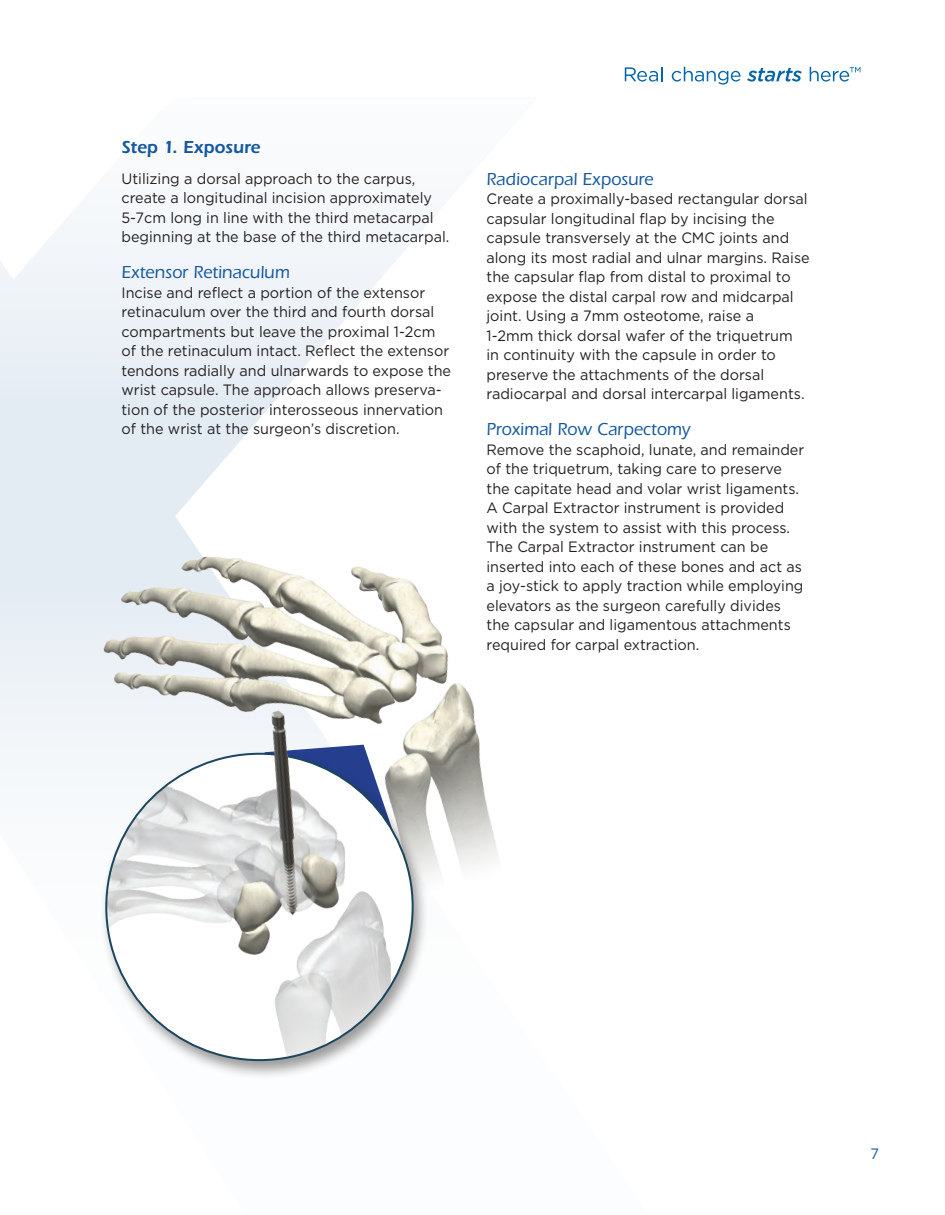
<style>
.page{position:relative;width:945px;height:1215px;background:#fff}
.page>*{position:absolute;margin:0;border:0;box-sizing:border-box;transform-origin:0 0}
.t1{font:500 18px "Itc Eras";color:#14599f}
.t2{font:600 18px "Itc Eras";color:#14599f}
.t3{font:15px/19.5px "Gotham";color:#231f20;scale:.96 1}
.t4{font:15px "Gotham";color:#14599f;scale:.96 1}
</style>
<div class="page">
<svg style="left:733px;top:70px;width:8px;height:12px"></svg>
<svg style="left:747px;top:68px;width:55px;height:14px"></svg>
<svg style="left:810px;top:67px;width:50px;height:15px"></svg>
<svg style="left:0;top:66px;width:733px;height:513px"></svg>
<svg style="left:0;top:66px;width:552px;height:346px"></svg>
<svg style="left:0;top:579px;width:96px;height:195px;fill:#edf2f7"></svg>
<img style="left:96px;top:518px;width:434px;height:357px">
<div style="left:99px;top:750px;width:330px;height:329px;background:#231f20;opacity:.44"></div>
<img style="left:106px;top:754px;width:297px;height:306px">
<img style="left:221px;top:700px;width:136px;height:237px">
<p class="t2" style="left:122px;top:137px;width:140px">Step 1. Exposure</p>
<p class="t3" style="left:122px;top:168px;width:343px">Utilizing a dorsal approach to the carpus, create a longitudinal incision approximately 5-7cm long in line with the third metacarpal beginning at the base of the third metacarpal.</p>
<p class="t1" style="left:122px;top:262px;width:170px">Extensor Retinaculum</p>
<p class="t3" style="left:122px;top:283px;width:345px">Incise and reflect a portion of the extensor retinaculum over the third and fourth dorsal compartments but leave the proximal 1-2cm of the retinaculum intact. Reflect the extensor tendons radially and ulnarwards to expose the wrist capsule. The approach allows preserva&shy;tion of the posterior interosseous innervation of the wrist at the surgeon’s discretion.</p>
<p class="t1" style="left:487px;top:169px;width:168px">Radiocarpal Exposure</p>
<p class="t3" style="left:487px;top:189px;width:338px">Create a proximally-based rectangular dorsal capsular longitudinal flap by incising the capsule transversely at the CMC joints and along its most radial and ulnar margins. Raise the capsular flap from distal to proximal to expose the distal carpal row and midcarpal joint. Using a 7mm osteotome, raise a<br>1-2mm thick dorsal wafer of the triquetrum<br>in continuity with the capsule in order to preserve the attachments of the dorsal radiocarpal and dorsal intercarpal ligaments.</p>
<p class="t1" style="left:487px;top:419px;width:205px">Proximal Row Carpectomy</p>
<p class="t3" style="left:487px;top:440px;width:333px">Remove the scaphoid, lunate, and remainder of the triquetrum, taking care to preserve the capitate head and volar wrist ligaments.<br>A Carpal Extractor instrument is provided with the system to assist with this process.<br>The Carpal Extractor instrument can be inserted into each of these bones and act as a joy-stick to apply traction while employing elevators as the surgeon carefully divides the capsular and ligamentous attachments required for carpal extraction.</p>
<p class="t4" style="left:870px;top:1145px;width:10px">7</p>
</div>
